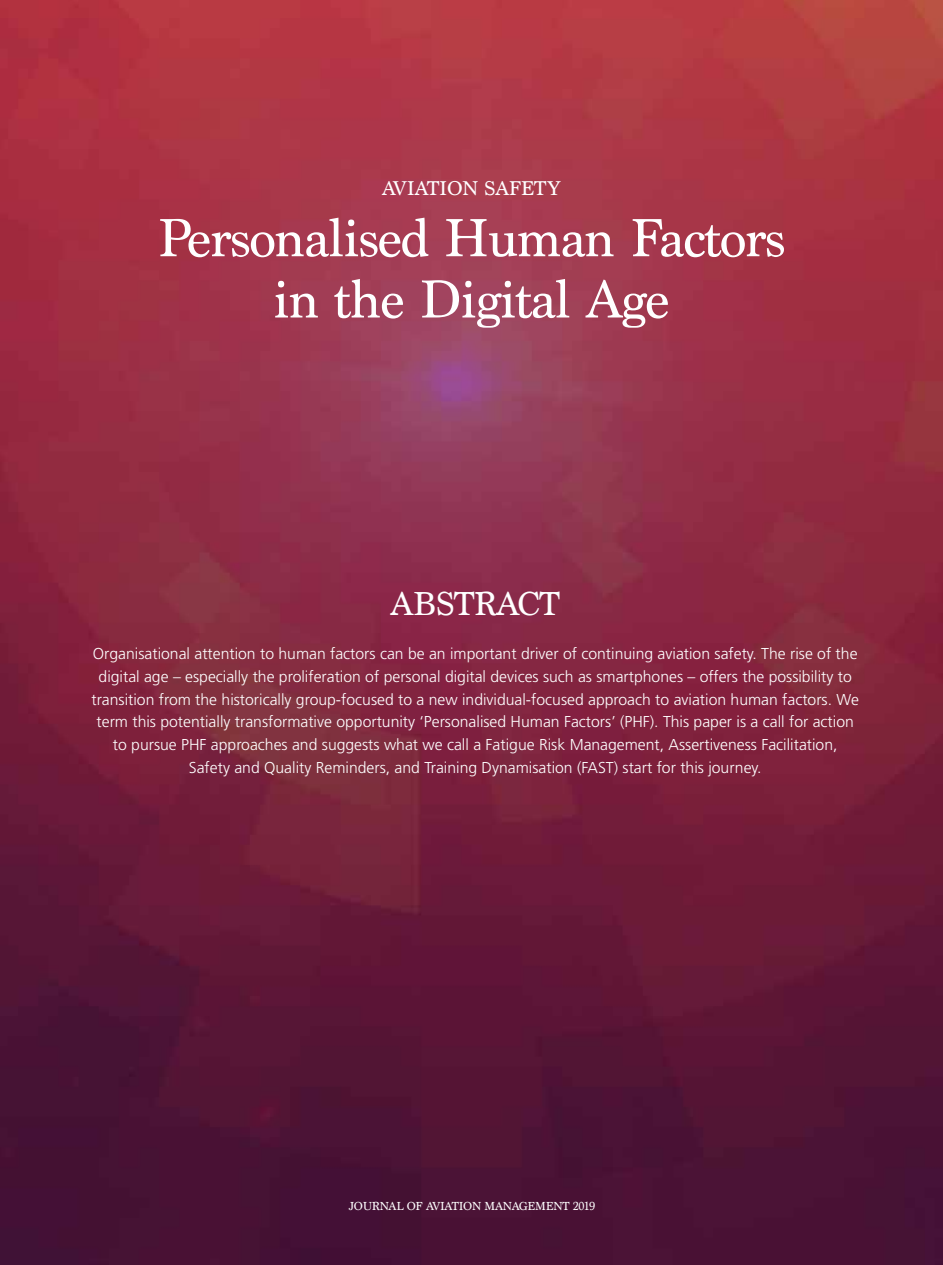
<style>
.page{position:relative;width:943px;height:1265px;background:#fff}
.page>*{position:absolute;margin:0;border:0;box-sizing:border-box;transform-origin:0 0}
.t1{font:56px/61.2px "Marion";letter-spacing:-.02em;color:#fff;text-align:center}
.t2{font:35px "Marion";letter-spacing:-.02em;color:#fff}
.t3{font:21px "Marion";letter-spacing:-.01em;color:#fff}
.t4{font:300 15.75px/22.8px "Frutiger";color:#fff;text-align:center}
.t5{font:12.25px "Marion";letter-spacing:-.02em;color:#fff}
</style>
<div class="page">
<img style="left:0;top:0;width:943px;height:1265px">
<h3 class="t3" style="left:382px;top:176px;width:180px">AVIATION SAFETY</h3>
<h1 class="t1" style="left:157px;top:208px;width:629px">Personalised Human Factors in the Digital Age</h1>
<h2 class="t2" style="left:390px;top:583px;width:171px">ABSTRACT</h2>
<p class="t4" style="left:91px;top:642px;width:769px">Organisational attention to human factors can be an important driver of continuing aviation safety. The rise of the digital age – especially the proliferation of personal digital devices such as smartphones – offers the possibility to transition from the historically group-focused to a new individual-focused approach to aviation human factors. We term this potentially transformative opportunity ‘Personalised Human Factors’ (PHF). This paper is a call for action to pursue PHF approaches and suggests what we call a Fatigue Risk Management, Assertiveness Facilitation, Safety and Quality Reminders, and Training Dynamisation (FAST) start for this journey.</p>
<p class="t5" style="left:349px;top:1199px;width:248px">JOURNAL OF AVIATION MANAGEMENT 2019</p>
</div>
